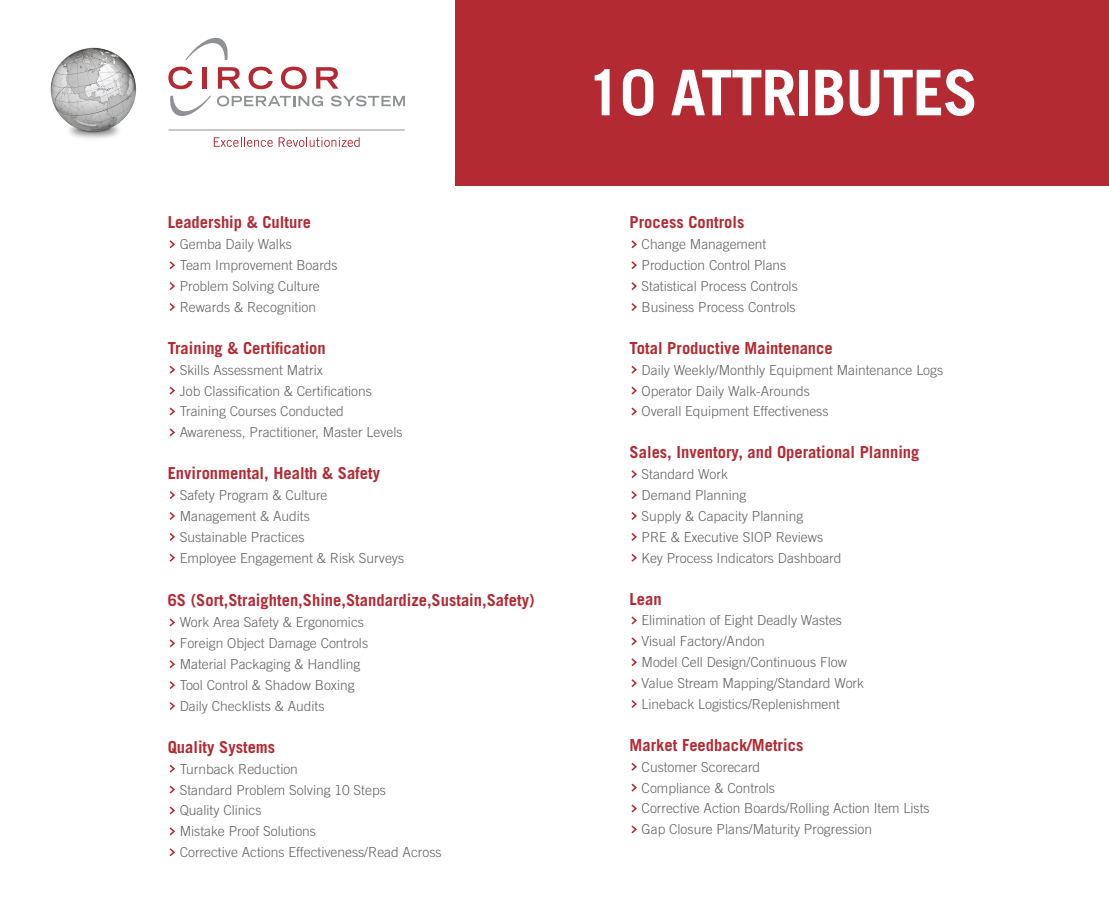
<style>
.page{position:relative;width:1109px;height:908px;background:#fff}
.page>*{position:absolute;margin:0;border:0;box-sizing:border-box;transform-origin:0 0}
.t1{font:700 63px "Trade Gothic LT Std";letter-spacing:-.02em;color:#fff}
.t2{font:700 16.55px "Trade Gothic LT Std";color:#b32a33}
.t3{font:300 13.79px "Trade Gothic LT Std";color:#636366}
</style>
<div class="page">
<svg style="left:185px;top:37px;width:43px;height:23px"></svg>
<svg style="left:170px;top:96px;width:41px;height:20px"></svg>
<svg style="left:168px;top:67px;width:25px;height:22px"></svg>
<div style="left:202px;top:67px;width:5px;height:22px;background:#b32a33"></div>
<svg style="left:218px;top:67px;width:22px;height:22px"></svg>
<svg style="left:249px;top:67px;width:24px;height:22px"></svg>
<svg style="left:281px;top:67px;width:26px;height:22px"></svg>
<svg style="left:316px;top:67px;width:22px;height:22px"></svg>
<svg style="left:217px;top:96px;width:106px;height:10px"></svg>
<svg style="left:331px;top:96px;width:74px;height:10px"></svg>
<svg style="left:214px;top:137px;width:59px;height:10px"></svg>
<svg style="left:279px;top:137px;width:81px;height:10px"></svg>
<hr style="left:168px;top:130px;width:237px;height:1px;background:#8f9194">
<img style="left:50px;top:47px;width:86px;height:92px">
<div style="left:456px;top:0;width:653px;height:185px;background:#b32a33"></div>
<svg style="left:169px;top:240px;width:6px;height:9px"></svg>
<svg style="left:169px;top:261px;width:6px;height:9px"></svg>
<svg style="left:169px;top:282px;width:6px;height:8px"></svg>
<svg style="left:169px;top:303px;width:6px;height:8px"></svg>
<svg style="left:169px;top:365px;width:6px;height:9px"></svg>
<svg style="left:169px;top:386px;width:6px;height:9px"></svg>
<svg style="left:169px;top:407px;width:6px;height:9px"></svg>
<svg style="left:169px;top:428px;width:6px;height:9px"></svg>
<svg style="left:169px;top:491px;width:6px;height:8px"></svg>
<svg style="left:169px;top:512px;width:6px;height:8px"></svg>
<svg style="left:169px;top:533px;width:6px;height:8px"></svg>
<svg style="left:169px;top:553px;width:6px;height:9px"></svg>
<svg style="left:169px;top:618px;width:6px;height:9px"></svg>
<svg style="left:169px;top:639px;width:6px;height:9px"></svg>
<svg style="left:169px;top:660px;width:6px;height:9px"></svg>
<svg style="left:169px;top:681px;width:6px;height:8px"></svg>
<svg style="left:169px;top:702px;width:6px;height:8px"></svg>
<svg style="left:169px;top:764px;width:6px;height:9px"></svg>
<svg style="left:169px;top:785px;width:6px;height:9px"></svg>
<svg style="left:169px;top:806px;width:6px;height:9px"></svg>
<svg style="left:169px;top:827px;width:6px;height:9px"></svg>
<svg style="left:169px;top:848px;width:6px;height:9px"></svg>
<svg style="left:631px;top:240px;width:6px;height:9px"></svg>
<svg style="left:631px;top:261px;width:6px;height:9px"></svg>
<svg style="left:631px;top:282px;width:6px;height:8px"></svg>
<svg style="left:631px;top:303px;width:6px;height:8px"></svg>
<svg style="left:631px;top:365px;width:6px;height:9px"></svg>
<svg style="left:631px;top:386px;width:6px;height:9px"></svg>
<svg style="left:631px;top:407px;width:6px;height:9px"></svg>
<svg style="left:631px;top:470px;width:6px;height:8px"></svg>
<svg style="left:631px;top:491px;width:6px;height:8px"></svg>
<svg style="left:631px;top:512px;width:6px;height:8px"></svg>
<svg style="left:631px;top:533px;width:6px;height:8px"></svg>
<svg style="left:631px;top:553px;width:6px;height:9px"></svg>
<svg style="left:631px;top:616px;width:6px;height:9px"></svg>
<svg style="left:631px;top:637px;width:6px;height:9px"></svg>
<svg style="left:631px;top:658px;width:6px;height:9px"></svg>
<svg style="left:631px;top:679px;width:6px;height:8px"></svg>
<svg style="left:631px;top:700px;width:6px;height:8px"></svg>
<svg style="left:631px;top:762px;width:6px;height:9px"></svg>
<svg style="left:631px;top:783px;width:6px;height:9px"></svg>
<svg style="left:631px;top:804px;width:6px;height:9px"></svg>
<svg style="left:631px;top:825px;width:6px;height:9px"></svg>
<p class="t2" style="left:168px;top:212px;width:145px">Leadership &amp; Culture</p>
<p class="t3" style="left:180px;top:236px;width:114px">Gemba Daily Walks</p>
<p class="t3" style="left:180px;top:257px;width:160px">Team Improvement Boards</p>
<p class="t3" style="left:180px;top:278px;width:142px">Problem Solving Culture</p>
<p class="t3" style="left:180px;top:299px;width:138px">Rewards &amp; Recognition</p>
<p class="t2" style="left:168px;top:337px;width:160px">Training &amp; Certification</p>
<p class="t3" style="left:180px;top:361px;width:145px">Skills Assessment Matrix</p>
<p class="t3" style="left:180px;top:382px;width:194px">Job Classification &amp; Certifications</p>
<p class="t3" style="left:180px;top:403px;width:166px">Training Courses Conducted</p>
<p class="t3" style="left:180px;top:424px;width:224px">Awareness, Practitioner, Master Levels</p>
<p class="t2" style="left:168px;top:463px;width:214px">Environmental, Health &amp; Safety</p>
<p class="t3" style="left:180px;top:486px;width:149px">Safety Program &amp; Culture</p>
<p class="t3" style="left:180px;top:507px;width:132px">Management &amp; Audits</p>
<p class="t3" style="left:180px;top:528px;width:126px">Sustainable Practices</p>
<p class="t3" style="left:180px;top:549px;width:226px">Employee Engagement &amp; Risk Surveys</p>
<p class="t2" style="left:168px;top:590px;width:368px">6S (Sort,Straighten,Shine,Standardize,Sustain,Safety)</p>
<p class="t3" style="left:180px;top:614px;width:186px">Work Area Safety &amp; Ergonomics</p>
<p class="t3" style="left:180px;top:635px;width:190px">Foreign Object Damage Controls</p>
<p class="t3" style="left:180px;top:655px;width:182px">Material Packaging &amp; Handling</p>
<p class="t3" style="left:180px;top:676px;width:176px">Tool Control &amp; Shadow Boxing</p>
<p class="t3" style="left:180px;top:697px;width:146px">Daily Checklists &amp; Audits</p>
<p class="t2" style="left:168px;top:736px;width:109px">Quality Systems</p>
<p class="t3" style="left:180px;top:760px;width:120px">Turnback Reduction</p>
<p class="t3" style="left:180px;top:781px;width:208px">Standard Problem Solving 10 Steps</p>
<p class="t3" style="left:180px;top:802px;width:83px">Quality Clinics</p>
<p class="t3" style="left:180px;top:823px;width:138px">Mistake Proof Solutions</p>
<p class="t3" style="left:180px;top:843px;width:263px">Corrective Actions Effectiveness/Read Across</p>
<p class="t1" style="left:587px;top:54px;width:393px">10 ATTRIBUTES</p>
<p class="t2" style="left:629px;top:212px;width:116px">Process Controls</p>
<p class="t3" style="left:641px;top:236px;width:126px">Change Management</p>
<p class="t3" style="left:641px;top:257px;width:146px">Production Control Plans</p>
<p class="t3" style="left:641px;top:278px;width:158px">Statistical Process Controls</p>
<p class="t3" style="left:641px;top:299px;width:155px">Business Process Controls</p>
<p class="t2" style="left:629px;top:337px;width:205px">Total Productive Maintenance</p>
<p class="t3" style="left:641px;top:361px;width:303px">Daily Weekly/Monthly Equipment Maintenance Logs</p>
<p class="t3" style="left:641px;top:382px;width:170px">Operator Daily Walk-Arounds</p>
<p class="t3" style="left:641px;top:403px;width:188px">Overall Equipment Effectiveness</p>
<p class="t2" style="left:629px;top:442px;width:291px">Sales, Inventory, and Operational Planning</p>
<p class="t3" style="left:641px;top:466px;width:88px">Standard Work</p>
<p class="t3" style="left:641px;top:486px;width:106px">Demand Planning</p>
<p class="t3" style="left:641px;top:507px;width:163px">Supply &amp; Capacity Planning</p>
<p class="t3" style="left:641px;top:528px;width:183px">PRE &amp; Executive SIOP Reviews</p>
<p class="t3" style="left:641px;top:549px;width:201px">Key Process Indicators Dashboard</p>
<p class="t2" style="left:629px;top:588px;width:34px">Lean</p>
<p class="t3" style="left:641px;top:612px;width:202px">Elimination of Eight Deadly Wastes</p>
<p class="t3" style="left:641px;top:633px;width:125px">Visual Factory/Andon</p>
<p class="t3" style="left:641px;top:654px;width:207px">Model Cell Design/Continuous Flow</p>
<p class="t3" style="left:641px;top:674px;width:224px">Value Stream Mapping/Standard Work</p>
<p class="t3" style="left:641px;top:695px;width:200px">Lineback Logistics/Replenishment</p>
<p class="t2" style="left:629px;top:734px;width:175px">Market Feedback/Metrics</p>
<p class="t3" style="left:641px;top:758px;width:120px">Customer Scorecard</p>
<p class="t3" style="left:641px;top:779px;width:135px">Compliance &amp; Controls</p>
<p class="t3" style="left:641px;top:800px;width:289px">Corrective Action Boards/Rolling Action Item Lists</p>
<p class="t3" style="left:641px;top:821px;width:232px">Gap Closure Plans/Maturity Progression</p>
</div>
